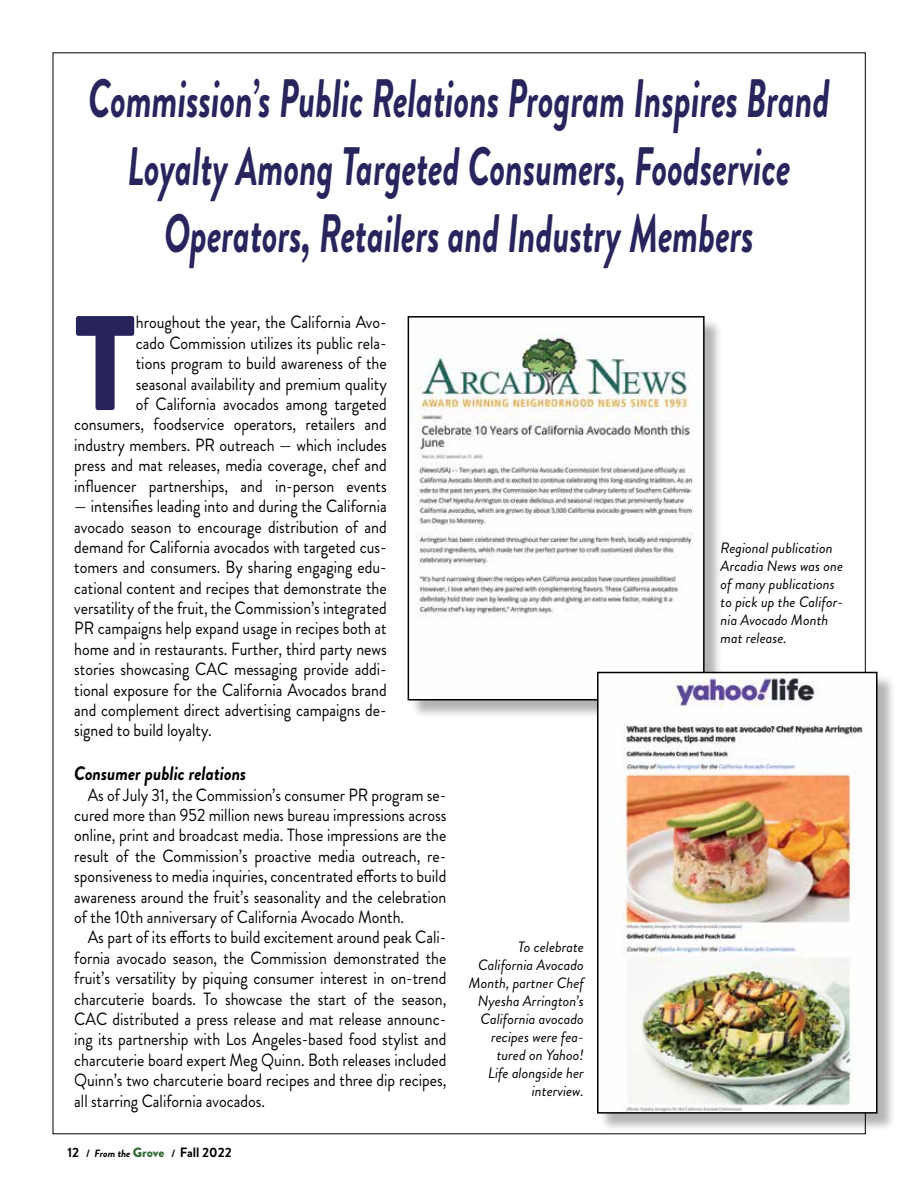
<style>
.page{position:relative;width:918px;height:1188px;background:#fff}
.page>*{position:absolute;margin:0;border:0;box-sizing:border-box;transform-origin:0 0}
.t1{font:900 134.25px "Brandon Grotesque";color:#27235b;scale:.9 1}
.t2{font:italic 700 54px/67.5px "Brandon Grotesque";color:#28245c;text-align:center;scale:.67 1}
.t3{font:italic 700 19.5px "Brandon Grotesque";color:#000;scale:.9 1}
.t4{font:17.7px/20.4px "Brandon Grotesque";color:#000;text-align:justify;scale:.9 1}
.t5{font:italic 15px/18px "Brandon Grotesque";color:#000}
.t6{font:700 13.5px "Brandon Grotesque";color:#000}
.s1{font-size:10.5px}
.s2{font-style:italic;font-size:10.5px}
.s3{font-weight:900;color:#366b35}
</style>
<div class="page">
<div style="left:410px;top:318px;width:313px;height:401px;background:#000;opacity:.3"></div>
<img style="left:411px;top:319px;width:291px;height:379px">
<div style="left:408px;top:316px;width:297px;height:385px;border:2px solid #000"></div>
<div style="left:599px;top:674px;width:297px;height:458px;background:#000;opacity:.3"></div>
<img style="left:600px;top:675px;width:275px;height:436px">
<div style="left:597px;top:672px;width:281px;height:442px;border:2px solid #000"></div>
<h2 class="t2" style="left:88px;top:66px;width:1108px">Commission’s Public Relations Program Inspires Brand<br>Loyalty Among Targeted Consumers, Foodservice<br>Operators, Retailers and Industry Members</h2>
<p class="t4" style="left:74px;top:312px;width:349px;text-align:right">hroughout the year, the California Avo-<br>cado Commission utilizes its public rela-<br>tions program to build awareness of the<br>seasonal availability and premium quality<br>of California avocados among targeted consumers, foodservice operators, retailers and industry members. PR outreach — which includes press and mat releases, media coverage, chef and influencer partnerships, and in-person events</p>
<p class="t4" style="left:74px;top:496px;width:349px">— intensifies leading into and during the California avocado season to encourage distribution of and demand for California avocados with targeted cus&shy;tomers and consumers. By sharing engaging edu&shy;cational content and recipes that demonstrate the versatility of the fruit, the Commission’s integrated PR campaigns help expand usage in recipes both at home and in restaurants. Further, third party news stories showcasing CAC messaging provide addi&shy;tional exposure for the California Avocados brand and complement direct advertising campaigns de&shy;signed to build loyalty.</p>
<p class="t3" style="left:74px;top:760px;width:193px">Consumer public relations</p>
<p class="t4" style="left:74px;top:785px;width:415px;text-indent:14px">As of July 31, the Commission’s consumer PR program se&shy;cured more than 952 million news bureau impressions across online, print and broadcast media. Those impressions are the result of the Commission’s proactive media outreach, re&shy;sponsiveness to media inquiries, concentrated efforts to build awareness around the fruit’s seasonality and the celebration of the 10th anniversary of California Avocado Month.</p>
<p class="t4" style="left:74px;top:927px;width:415px;text-indent:13px">As part of its efforts to build excitement around peak Cali&shy;fornia avocado season, the Commission demonstrated the fruit’s versatility by piquing consumer interest in on-trend charcuterie boards. To showcase the start of the season, CAC distributed a press release and mat release announc&shy;ing its partnership with Los Angeles-based food stylist and charcuterie board expert Meg Quinn. Both releases included Quinn’s two charcuterie board recipes and three dip recipes, all starring California avocados.</p>
<h1 class="t1" style="left:74px;top:269px;width:70px">T</h1>
<p class="t6" style="left:68px;top:1143px;width:166px">12 <span class="s1">/</span> <span class="s2">From the</span> <span class="s3">Grove</span> <span class="s1">/</span> Fall 2022</p>
<p class="t5" style="left:469px;top:938px;width:116px;text-align:right">To celebrate<br>California Avocado<br>Month, partner Chef<br>Nyesha Arrington’s<br>California avocado recipes were fea&shy;tured on Yahoo!<br>Life alongside her interview.</p>
<p class="t5" style="left:721px;top:539px;width:124px">Regional publication<br>Arcadia News was one of many publications to pick up the Califor&shy;nia Avocado Month mat release.</p>
</div>
